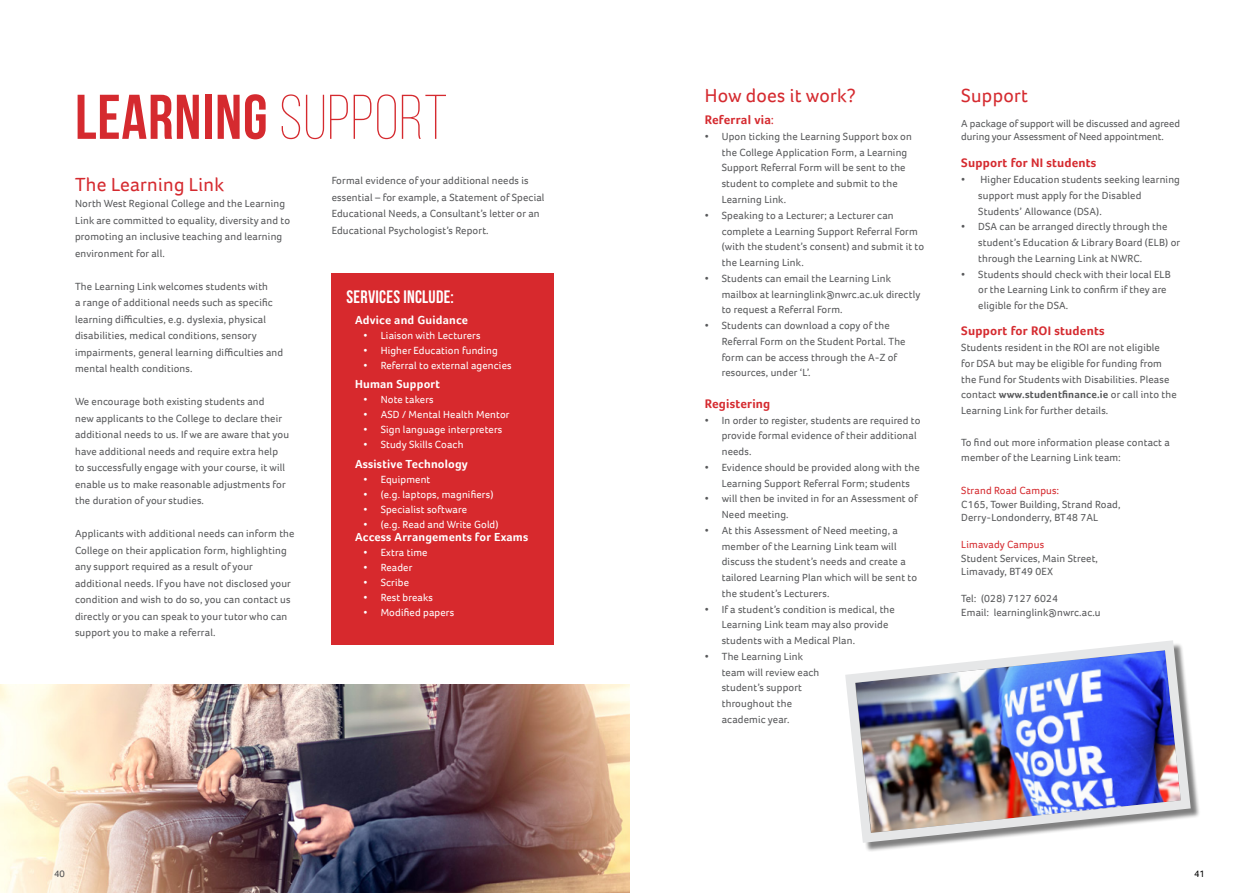
<style>
.page{position:relative;width:1259px;height:893px;background:#fff}
.page>*{position:absolute;margin:0;border:0;box-sizing:border-box;transform-origin:0 0}
.t1{font:700 63px "Bebas Neue";letter-spacing:.015em;color:#d52a2f}
.t2{font:19.5px "Foco";letter-spacing:.015em;color:#d52a2f}
.t3{font:700 18px "Bebas Neue";letter-spacing:.015em;color:#fff}
.t4{font:700 12.75px "Foco";letter-spacing:.015em;color:#d52a2f}
.t5{font:700 12px "Foco";letter-spacing:.015em;color:#fff}
.t6{font:10.65px/15.8px "Foco";letter-spacing:.015em;color:#58595b}
.t7{font:10.65px "Foco";letter-spacing:.015em;color:#fff}
.t8{font:10.65px "Foco";letter-spacing:.015em;color:#d52a2f}
.t9{font:10.5px/13.5px "Foco";color:#58595b}
.t10{font:9.75px "Foco";color:#4d4d4f}
.t11{font:9.75px "Foco";color:#000}
.s1{font-weight:300}
.s2{font-weight:400}
.s3{font-weight:700}
</style>
<div class="page">
<div style="left:332px;top:274px;width:222px;height:371px;background:#d7292d"></div>
<img style="left:0;top:685px;width:629px;height:208px">
<div style="left:847px;top:642px;width:353px;height:210px;background:#000;opacity:.5"></div>
<img style="left:845px;top:640px;width:350px;height:208px">
<h1 class="t1" style="left:75px;top:83px;width:374px">LEARNING <span class="s1">SUPPORT</span></h1>
<h2 class="t2" style="left:705px;top:82px;width:152px">How does it work?</h2>
<p class="t4" style="left:705px;top:113px;width:71px">Referral via<span class="s2">:</span></p>
<p class="t6" style="left:722px;top:128px;width:191px;text-indent:-17px">• Upon ticking the Learning Support box on the College Application Form, a Learning Support Referral Form will be sent to the student to complete and submit to the Learning Link.</p>
<p class="t6" style="left:722px;top:207px;width:204px;text-indent:-17px">• Speaking to a Lecturer; a Lecturer can complete a Learning Support Referral Form (with the student’s consent) and submit it to the Learning Link.</p>
<p class="t6" style="left:722px;top:270px;width:200px;text-indent:-17px">• Students can email the Learning Link mailbox at learninglink@nwrc.ac.uk directly to request a Referral Form.</p>
<p class="t6" style="left:722px;top:317px;width:185px;text-indent:-17px">• Students can download a copy of the Referral Form on the Student Portal. The form can be access through the A-Z of resources, under ‘L’.</p>
<p class="t4" style="left:705px;top:397px;width:67px">Registering</p>
<p class="t6" style="left:722px;top:412px;width:200px;text-indent:-17px">• In order to register, students are required to provide formal evidence of their additional needs.</p>
<p class="t6" style="left:722px;top:459px;width:199px;text-indent:-17px">• Evidence should be provided along with the<br>Learning Support Referral Form; students</p>
<p class="t6" style="left:722px;top:491px;width:197px;text-indent:-17px">• will then be invited in for an Assessment of<br>Need meeting.</p>
<p class="t6" style="left:722px;top:522px;width:197px;text-indent:-17px">• At this Assessment of Need meeting, a member of the Learning Link team will discuss the student’s needs and create a tailored Learning Plan which will be sent to the student’s Lecturers.</p>
<p class="t6" style="left:722px;top:601px;width:175px;text-indent:-17px">• If a student’s condition is medical, the<br>Learning Link team may also provide students with a Medical Plan.</p>
<p class="t6" style="left:722px;top:648px;width:99px;text-indent:-17px">• The Learning Link team will review each student’s support throughout the academic year.</p>
<p class="t6" style="left:332px;top:172px;width:214px;line-height:16.5px">Formal evidence of your additional needs is essential – for example, a Statement of Special Educational Needs, a Consultant’s letter or an Educational Psychologist’s Report.</p>
<h2 class="t2" style="left:75px;top:171px;width:150px">The Learning Link</h2>
<p class="t6" style="left:75px;top:195px;width:217px;line-height:16.5px">North West Regional College and the Learning Link are committed to equality, diversity and to promoting an inclusive teaching and learning environment for all.</p>
<p class="t6" style="left:75px;top:278px;width:210px;line-height:16.5px">The Learning Link welcomes students with<br>a range of additional needs such as specific learning difficulties, e.g. dyslexia, physical disabilities, medical conditions, sensory impairments, general learning difficulties and mental health conditions.</p>
<p class="t6" style="left:75px;top:393px;width:215px;line-height:16.5px">We encourage both existing students and<br>new applicants to the College to declare their additional needs to us. If we are aware that you have additional needs and require extra help to successfully engage with your course, it will enable us to make reasonable adjustments for the duration of your studies.</p>
<p class="t6" style="left:75px;top:525px;width:221px;line-height:16.5px">Applicants with additional needs can inform the College on their application form, highlighting any support required as a result of your additional needs. If you have not disclosed your condition and wish to do so, you can contact us directly or you can speak to your tutor who can support you to make a referral.</p>
<h3 class="t3" style="left:347px;top:287px;width:109px">SERVICES INCLUDE:</h3>
<p class="t5" style="left:347px;top:313px;width:123px">• Advice and Guidance</p>
<p class="t7" style="left:364px;top:328px;width:118px">• Liaison with Lecturers</p>
<p class="t7" style="left:364px;top:343px;width:136px">• Higher Education funding</p>
<p class="t7" style="left:364px;top:358px;width:149px">• Referral to external agencies</p>
<p class="t5" style="left:347px;top:378px;width:95px">• Human Support</p>
<p class="t7" style="left:364px;top:393px;width:72px">• Note takers</p>
<p class="t7" style="left:364px;top:407px;width:147px">• ASD / Mental Health Mentor</p>
<p class="t7" style="left:364px;top:422px;width:140px">• Sign language interpreters</p>
<p class="t7" style="left:364px;top:437px;width:101px">• Study Skills Coach</p>
<p class="t5" style="left:347px;top:457px;width:123px">• Assistive Technology</p>
<p class="t7" style="left:364px;top:472px;width:68px">• Equipment</p>
<p class="t7" style="left:364px;top:487px;width:131px">• (e.g. laptops, magnifiers)</p>
<p class="t7" style="left:364px;top:502px;width:105px">• Specialist software</p>
<p class="t7" style="left:364px;top:517px;width:136px">• (e.g. Read and Write Gold)</p>
<p class="t5" style="left:347px;top:531px;width:183px">• Access Arrangements for Exams</p>
<p class="t7" style="left:364px;top:546px;width:65px">• Extra time</p>
<p class="t7" style="left:364px;top:560px;width:50px">• Reader</p>
<p class="t7" style="left:364px;top:575px;width:47px">• Scribe</p>
<p class="t7" style="left:364px;top:590px;width:71px">• Rest breaks</p>
<p class="t7" style="left:364px;top:605px;width:92px">• Modified papers</p>
<h2 class="t2" style="left:961px;top:82px;width:68px">Support</h2>
<p class="t9" style="left:961px;top:117px;width:220px">A package of support will be discussed and agreed during your Assessment of Need appointment.</p>
<p class="t4" style="left:961px;top:156px;width:137px">Support for NI students</p>
<p class="t6" style="left:978px;top:172px;width:203px;text-indent:-17px">• Higher Education students seeking learning support must apply for the Disabled<br>Students’ Allowance (DSA).</p>
<p class="t6" style="left:978px;top:219px;width:203px;text-indent:-17px">• DSA can be arranged directly through the student’s Education &amp; Library Board (ELB) or through the Learning Link at NWRC.</p>
<p class="t6" style="left:978px;top:266px;width:194px;text-indent:-17px">• Students should check with their local ELB or the Learning Link to confirm if they are eligible for the DSA.</p>
<p class="t4" style="left:961px;top:324px;width:145px">Support for ROI students</p>
<p class="t6" style="left:961px;top:339px;width:217px">Students resident in the ROI are not eligible<br>for DSA but may be eligible for funding from the Fund for Students with Disabilities. Please contact <span class="s3">www.studentfinance.ie</span> or call into the Learning Link for further details.</p>
<p class="t6" style="left:961px;top:434px;width:210px">To find out more information please contact a member of the Learning Link team:</p>
<p class="t8" style="left:961px;top:484px;width:99px">Strand Road Campus:</p>
<p class="t6" style="left:961px;top:497px;width:161px;line-height:13.5px">C165, Tower Building, Strand Road,<br>Derry-Londonderry, BT48 7AL</p>
<p class="t8" style="left:961px;top:538px;width:84px">Limavady Campus</p>
<p class="t6" style="left:961px;top:551px;width:138px;line-height:13.5px">Student Services, Main Street,<br>Limavady, BT49 0EX</p>
<p class="t6" style="left:961px;top:592px;width:141px;line-height:13.5px">Tel: (028) 7127 6024<br>Email: learninglink@nwrc.ac.u</p>
<p class="t10" style="left:54px;top:867px;width:12px">40</p>
<p class="t11" style="left:1194px;top:867px;width:12px">41</p>
</div>
